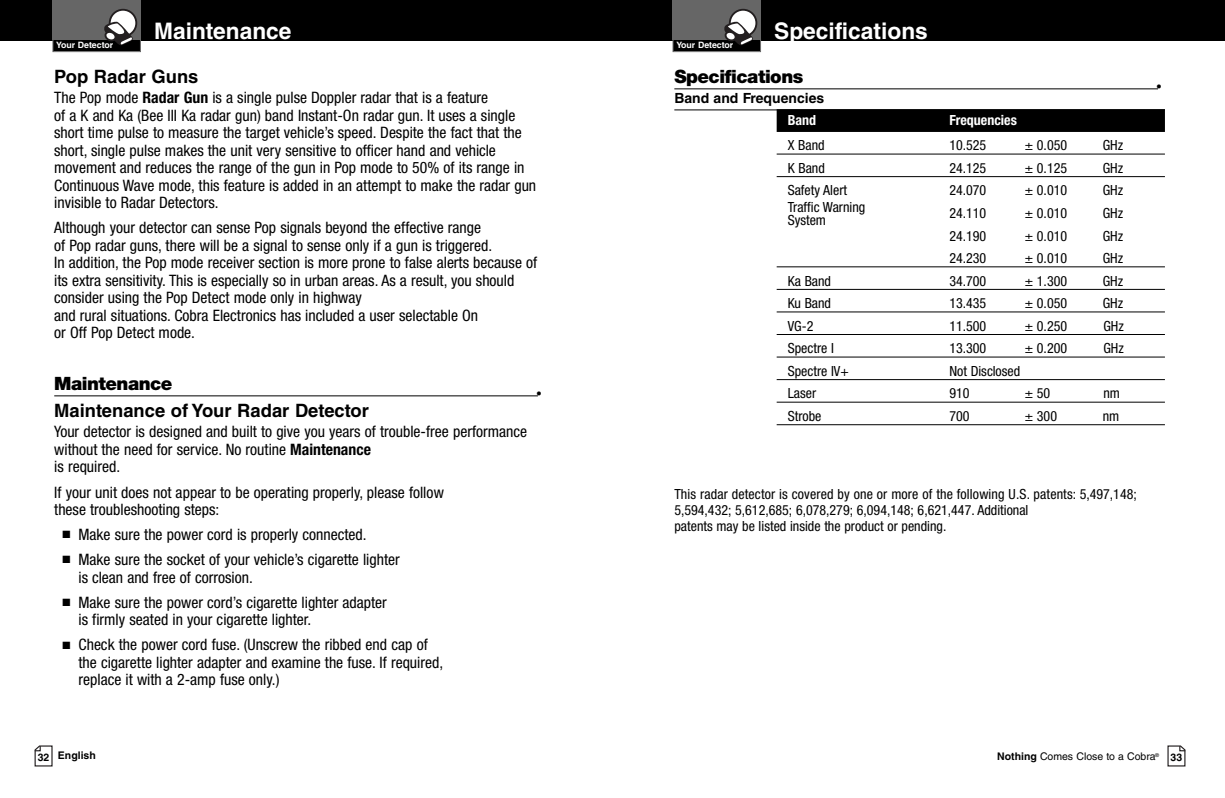
<style>
.page{position:relative;width:1225px;height:798px;background:#fff}
.page>*{position:absolute;margin:0;border:0;box-sizing:border-box;transform-origin:0 0}
.t1{font:700 22.75px "Helvetica LT Std";color:#fff}
.t2{font:700 18.38px "Helvetica LT Std";color:#000}
.t3{font:900 18.38px "Helvetica Neue LT Std";letter-spacing:-.025em;color:#000}
.t4{font:condensed 15.75px/17.5px "Helvetica Neue LT Std";color:#000}
.t5{font:condensed 14px/15.8px "Helvetica Neue LT Std";color:#000}
.t6{font:700 14px "Helvetica LT Std";color:#000}
.t7{font:700 condensed 14px "Helvetica Neue LT Std";color:#fff}
.t8{font:12.6px "Helvetica LT Std";color:#000}
.t9{font:10.5px "Helvetica LT Std";color:#000}
.t10{font:700 10.5px "Helvetica LT Std";color:#000}
.t11{font:700 8.75px "Helvetica LT Std";color:#fff}
.t12{font:7.52px "Helvetica";color:#231f20}
.t13{font:7px "Helvetica";color:#231f20}
.s1{font-weight:700}
</style>
<div class="page">
<div style="left:610px;top:0;width:615px;height:40px;background:#000"></div>
<svg style="left:1167px;top:745px;width:18px;height:21px"></svg>
<div style="left:0;top:0;width:610px;height:40px;background:#000"></div>
<svg style="left:35px;top:745px;width:18px;height:21px"></svg>
<div style="left:673px;top:40px;width:87px;height:11px;background:#000"></div>
<div style="left:673px;top:39px;width:88px;height:13px;border:1px solid #666"></div>
<div style="left:673px;top:0;width:88px;height:40px;background:#666"></div>
<div style="left:730px;top:10px;width:26px;height:26px;background:#fff;border-radius:50%"></div>
<div style="left:729px;top:9px;width:28px;height:28px;border:2px solid #231f20;border-radius:50%"></div>
<svg style="left:723px;top:21px;width:31px;height:24px"></svg>
<div style="left:53px;top:40px;width:87px;height:11px;background:#000"></div>
<div style="left:52px;top:39px;width:89px;height:13px;border:1px solid #666"></div>
<div style="left:52px;top:0;width:89px;height:40px;background:#666"></div>
<div style="left:110px;top:10px;width:26px;height:26px;background:#fff;border-radius:50%"></div>
<div style="left:109px;top:9px;width:28px;height:28px;border:2px solid #231f20;border-radius:50%"></div>
<svg style="left:103px;top:21px;width:31px;height:24px"></svg>
<hr style="left:674px;top:88px;width:484px;height:1px;background:#000">
<hr style="left:674px;top:109px;width:491px;height:1px;background:#000">
<div style="left:777px;top:109px;width:388px;height:23px;background:#000"></div>
<hr style="left:777px;top:154px;width:388px;height:1px;background:#000">
<hr style="left:777px;top:176px;width:388px;height:1px;background:#000">
<hr style="left:777px;top:266px;width:388px;height:1px;background:#000">
<hr style="left:777px;top:289px;width:388px;height:1px;background:#000">
<hr style="left:777px;top:311px;width:388px;height:1px;background:#000">
<hr style="left:777px;top:334px;width:388px;height:1px;background:#000">
<hr style="left:777px;top:356px;width:388px;height:1px;background:#000">
<hr style="left:777px;top:379px;width:388px;height:1px;background:#000">
<hr style="left:777px;top:401px;width:388px;height:1px;background:#000">
<hr style="left:777px;top:424px;width:388px;height:1px;background:#000">
<hr style="left:54px;top:395px;width:484px;height:1px;background:#000">
<p class="t11" style="left:56px;top:40px;width:58px">Your Detector</p>
<h1 class="t1" style="left:154px;top:17px;width:139px">Maintenance</h1>
<p class="t11" style="left:676px;top:40px;width:58px">Your Detector</p>
<h1 class="t1" style="left:774px;top:17px;width:155px">Specifications</h1>
<p class="t2" style="left:54px;top:66px;width:146px">Pop Radar Guns</p>
<p class="t4" style="left:54px;top:89px;width:483px">The Pop mode <span class="s1">Radar Gun</span> is a single pulse Doppler radar that is a feature<br>of a K and Ka (Bee III Ka radar gun) band Instant-On radar gun. It uses a single short time pulse to measure the target vehicle’s speed. Despite the fact that the short, single pulse makes the unit very sensitive to officer hand and vehicle movement and reduces the range of the gun in Pop mode to 50% of its range in Continuous Wave mode, this feature is added in an attempt to make the radar gun invisible to Radar Detectors.</p>
<p class="t4" style="left:54px;top:219px;width:484px">Although your detector can sense Pop signals beyond the effective range<br>of Pop radar guns, there will be a signal to sense only if a gun is triggered.<br>In addition, the Pop mode receiver section is more prone to false alerts because of its extra sensitivity. This is especially so in urban areas. As a result, you should consider using the Pop Detect mode only in highway<br>and rural situations. Cobra Electronics has included a user selectable On<br>or Off Pop Detect mode.</p>
<p class="t3" style="left:54px;top:372px;width:120px">Maintenance</p>
<p class="t8" style="left:537px;top:387px;width:6px">•</p>
<p class="t2" style="left:54px;top:399px;width:316px">Maintenance of Your Radar Detector</p>
<p class="t4" style="left:54px;top:423px;width:474px">Your detector is designed and built to give you years of trouble-free performance without the need for service. No routine <span class="s1">Maintenance<br></span>is required.</p>
<p class="t4" style="left:54px;top:483px;width:391px">If your unit does not appear to be operating properly, please follow these troubleshooting steps:</p>
<p class="t4" style="left:63px;top:525px;width:306px">■ Make sure the power cord is properly connected.</p>
<p class="t4" style="left:79px;top:550px;width:323px;text-indent:-16px">■ Make sure the socket of your vehicle’s cigarette lighter is clean and free of corrosion.</p>
<p class="t4" style="left:79px;top:593px;width:310px;text-indent:-16px">■ Make sure the power cord’s cigarette lighter adapter is firmly seated in your cigarette lighter.</p>
<p class="t4" style="left:79px;top:636px;width:366px;text-indent:-16px">■ Check the power cord fuse. (Unscrew the ribbed end cap of the cigarette lighter adapter and examine the fuse. If required, replace it with a 2-amp fuse only.)</p>
<p class="t12" style="left:168px;top:70px;width:38px">Assistance</p>
<p class="t13" style="left:29px;top:148px;width:53px">Secondary Icons</p>
<p class="t12" style="left:115px;top:237px;width:23px">Notice</p>
<p class="t3" style="left:674px;top:66px;width:130px">Specifications</p>
<p class="t12" style="left:788px;top:70px;width:38px">Assistance</p>
<p class="t6" style="left:674px;top:90px;width:151px">Band and Frequencies</p>
<p class="t7" style="left:788px;top:111px;width:30px">Band</p>
<p class="t7" style="left:949px;top:111px;width:69px">Frequencies</p>
<p class="t5" style="left:788px;top:137px;width:38px">X Band</p>
<p class="t5" style="left:949px;top:137px;width:38px">10.525</p>
<p class="t5" style="left:1025px;top:137px;width:44px">± 0.050</p>
<p class="t5" style="left:1103px;top:137px;width:22px">GHz</p>
<p class="t5" style="left:788px;top:160px;width:39px">K Band</p>
<p class="t5" style="left:949px;top:160px;width:38px">24.125</p>
<p class="t5" style="left:1025px;top:160px;width:44px">± 0.125</p>
<p class="t5" style="left:1103px;top:160px;width:22px">GHz</p>
<p class="t5" style="left:788px;top:182px;width:61px">Safety Alert</p>
<p class="t5" style="left:949px;top:182px;width:38px">24.070</p>
<p class="t5" style="left:1025px;top:182px;width:44px">± 0.010</p>
<p class="t5" style="left:1103px;top:182px;width:22px">GHz</p>
<p class="t5" style="left:788px;top:199px;width:79px">Traffic Warning</p>
<p class="t5" style="left:949px;top:205px;width:38px">24.110</p>
<p class="t5" style="left:1025px;top:205px;width:44px">± 0.010</p>
<p class="t5" style="left:1103px;top:205px;width:22px">GHz</p>
<p class="t5" style="left:788px;top:212px;width:40px">System</p>
<p class="t5" style="left:949px;top:227px;width:38px">24.190</p>
<p class="t5" style="left:1025px;top:227px;width:44px">± 0.010</p>
<p class="t5" style="left:1103px;top:227px;width:22px">GHz</p>
<p class="t5" style="left:949px;top:250px;width:38px">24.230</p>
<p class="t5" style="left:1025px;top:250px;width:44px">± 0.010</p>
<p class="t5" style="left:1103px;top:250px;width:22px">GHz</p>
<p class="t5" style="left:788px;top:273px;width:45px">Ka Band</p>
<p class="t5" style="left:949px;top:273px;width:38px">34.700</p>
<p class="t5" style="left:1025px;top:273px;width:44px">± 1.300</p>
<p class="t5" style="left:1103px;top:273px;width:22px">GHz</p>
<p class="t5" style="left:788px;top:295px;width:45px">Ku Band</p>
<p class="t5" style="left:949px;top:295px;width:38px">13.435</p>
<p class="t5" style="left:1025px;top:295px;width:44px">± 0.050</p>
<p class="t5" style="left:1103px;top:295px;width:22px">GHz</p>
<p class="t5" style="left:788px;top:318px;width:27px">VG-2</p>
<p class="t5" style="left:949px;top:318px;width:38px">11.500</p>
<p class="t5" style="left:1025px;top:318px;width:44px">± 0.250</p>
<p class="t5" style="left:1103px;top:318px;width:22px">GHz</p>
<p class="t5" style="left:788px;top:340px;width:48px">Spectre I</p>
<p class="t5" style="left:949px;top:340px;width:38px">13.300</p>
<p class="t5" style="left:1025px;top:340px;width:44px">± 0.200</p>
<p class="t5" style="left:1103px;top:340px;width:22px">GHz</p>
<p class="t5" style="left:788px;top:363px;width:63px">Spectre IV+</p>
<p class="t5" style="left:949px;top:363px;width:72px">Not Disclosed</p>
<p class="t5" style="left:788px;top:385px;width:30px">Laser</p>
<p class="t5" style="left:949px;top:385px;width:22px">910</p>
<p class="t5" style="left:1025px;top:385px;width:27px">± 50</p>
<p class="t5" style="left:1103px;top:385px;width:18px">nm</p>
<p class="t5" style="left:788px;top:408px;width:35px">Strobe</p>
<p class="t5" style="left:949px;top:408px;width:22px">700</p>
<p class="t5" style="left:1025px;top:408px;width:34px">± 300</p>
<p class="t5" style="left:1103px;top:408px;width:18px">nm</p>
<p class="t8" style="left:1157px;top:80px;width:6px">•</p>
<p class="t5" style="left:674px;top:486px;width:464px">This radar detector is covered by one or more of the following U.S. patents: 5,497,148;<br>5,594,432; 5,612,685; 6,078,279; 6,094,148; 6,621,447. Additional<br>patents may be listed inside the product or pending.</p>
<p class="t10" style="left:38px;top:749px;width:60px">32 English</p>
<p class="t9" style="left:997px;top:750px;width:186px"><span class="s1">Nothing</span> Comes Close to a Cobra<sup>®</sup> <span class="s1">33</span></p>
</div>
